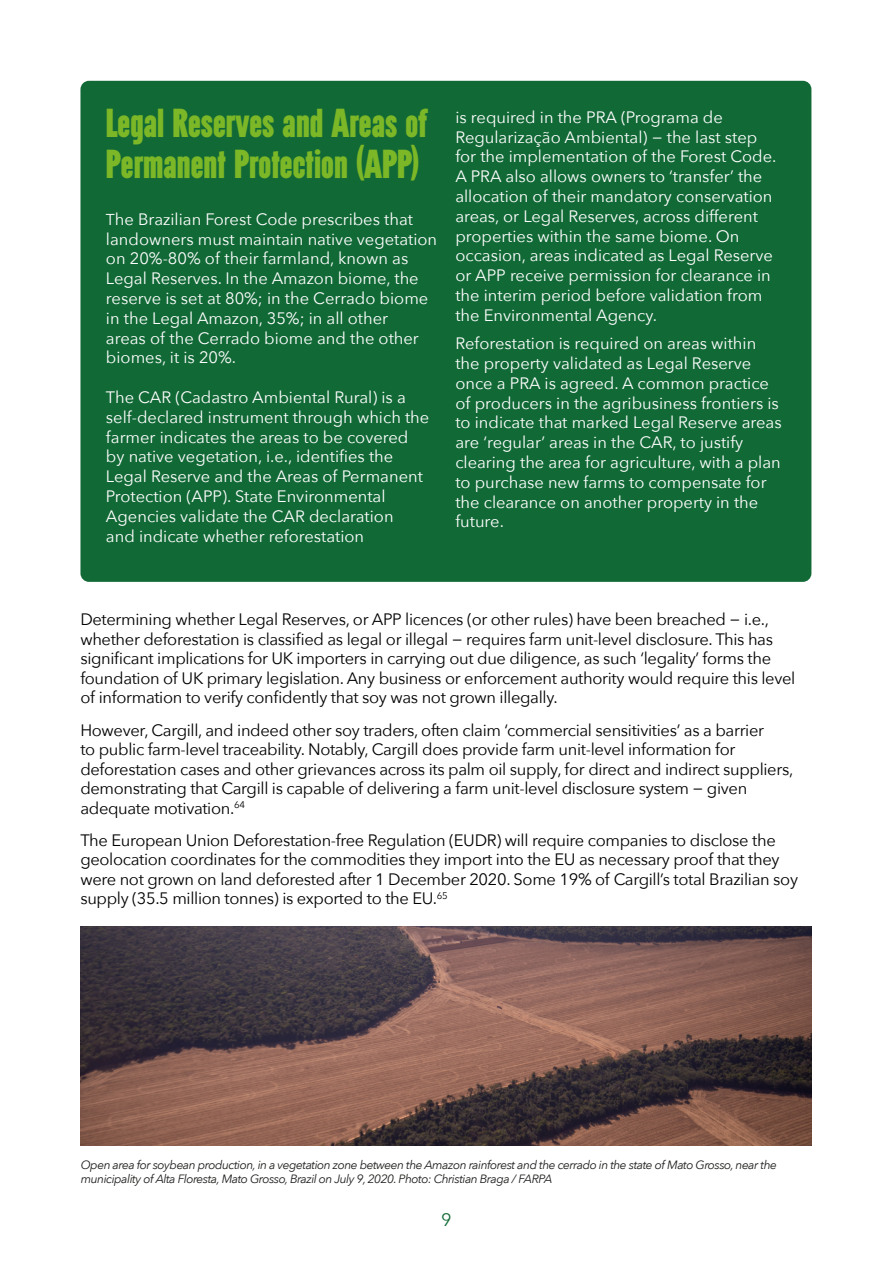
<style>
.page{position:relative;width:893px;height:1263px;background:#fff}
.page>*{position:absolute;margin:0;border:0;box-sizing:border-box;transform-origin:0 0}
.t1{font:700 40.5px/40.5px "BN Nautic Grotesk";color:#7cb727}
.t2{font:18px "Avenir Next";color:#116936}
.t3{font:16.5px/19.8px "Avenir Next";color:#fff}
.Main{font:16.5px/19.5px "Avenir Next";letter-spacing:-.02em;color:#000}
.Main-2{font:italic 12px/14.4px "Avenir Next";letter-spacing:-.04em;color:#1e1e1c}
.s1{font-size:15.75px}
</style>
<div class="page">
<div style="left:80px;top:81px;width:731px;height:501px;background:#116936;border-radius:9px"></div>
<img style="left:81px;top:926px;width:731px;height:219px">
<p class="t1" style="left:106px;top:106px;width:323px">Legal Reserves and Areas of<br>Permanent Protection (APP)</p>
<p class="t3" style="left:106px;top:208px;width:333px"><span class="s1">T</span>he Brazilian Forest Code prescribes that landowners must maintain native vegetation on 20%-80% of their farmland, known as Legal Reserves. In the Amazon biome, the reserve is set at 80%; in the Cerrado biome in the Legal Amazon, 35%; in all other<br>areas of the Cerrado biome and the other biomes, it is 20%.</p>
<p class="t3" style="left:106px;top:387px;width:325px">The CAR (Cadastro Ambiental Rural) is a self-declared instrument through which the farmer indicates the areas to be covered by native vegetation, i.e., identifies the Legal Reserve and the Areas of Permanent Protection (APP). State Environmental Agencies validate the CAR declaration<br>and indicate whether reforestation</p>
<p class="t3" style="left:455px;top:106px;width:323px">is required in the PRA (Programa de Regularização Ambiental) − the last step for the implementation of the Forest Code.<br>A PRA also allows owners to ‘transfer’ the allocation of their mandatory conservation areas, or Legal Reserves, across different properties within the same biome. On occasion, areas indicated as Legal Reserve or APP receive permission for clearance in the interim period before validation from the Environmental Agency.</p>
<p class="t3" style="left:455px;top:333px;width:328px">Reforestation is required on areas within the property validated as Legal Reserve once a PRA is agreed. A common practice of producers in the agribusiness frontiers is to indicate that marked Legal Reserve areas are ‘regular’ areas in the CAR, to justify clearing the area for agriculture, with a plan to purchase new farms to compensate for the clearance on another property in the future.</p>
<p class="Main" style="left:80px;top:609px;width:716px">Determining whether Legal Reserves, or APP licences (or other rules) have been breached − i.e., whether deforestation is classified as legal or illegal − requires farm unit-level disclosure. This has significant implications for UK importers in carrying out due diligence, as such ‘legality’ forms the foundation of UK primary legislation. Any business or enforcement authority would require this level of information to verify confidently that soy was not grown illegally.</p>
<p class="Main" style="left:80px;top:719px;width:714px">However, Cargill, and indeed other soy traders, often claim ‘commercial sensitivities’ as a barrier<br>to public farm-level traceability. Notably, Cargill does provide farm unit-level information for deforestation cases and other grievances across its palm oil supply, for direct and indirect suppliers, demonstrating that Cargill is capable of delivering a farm unit-level disclosure system − given adequate motivation.<sup>64</sup></p>
<p class="Main" style="left:80px;top:830px;width:719px">The European Union Deforestation-free Regulation (EUDR) will require companies to disclose the geolocation coordinates for the commodities they import into the EU as necessary proof that they were not grown on land deforested after 1 December 2020. Some 19% of Cargill’s total Brazilian soy supply (35.5 million tonnes) is exported to the EU.<sup>65</sup></p>
<p class="Main-2" style="left:81px;top:1157px;width:698px">Open area for soybean production, in a vegetation zone between the Amazon rainforest and the cerrado in the state of Mato Grosso, near the municipality of Alta Floresta, Mato Grosso, Brazil on July 9, 2020. Photo: Christian Braga / FARPA</p>
<p class="t2" style="left:441px;top:1204px;width:12px">9</p>
</div>
